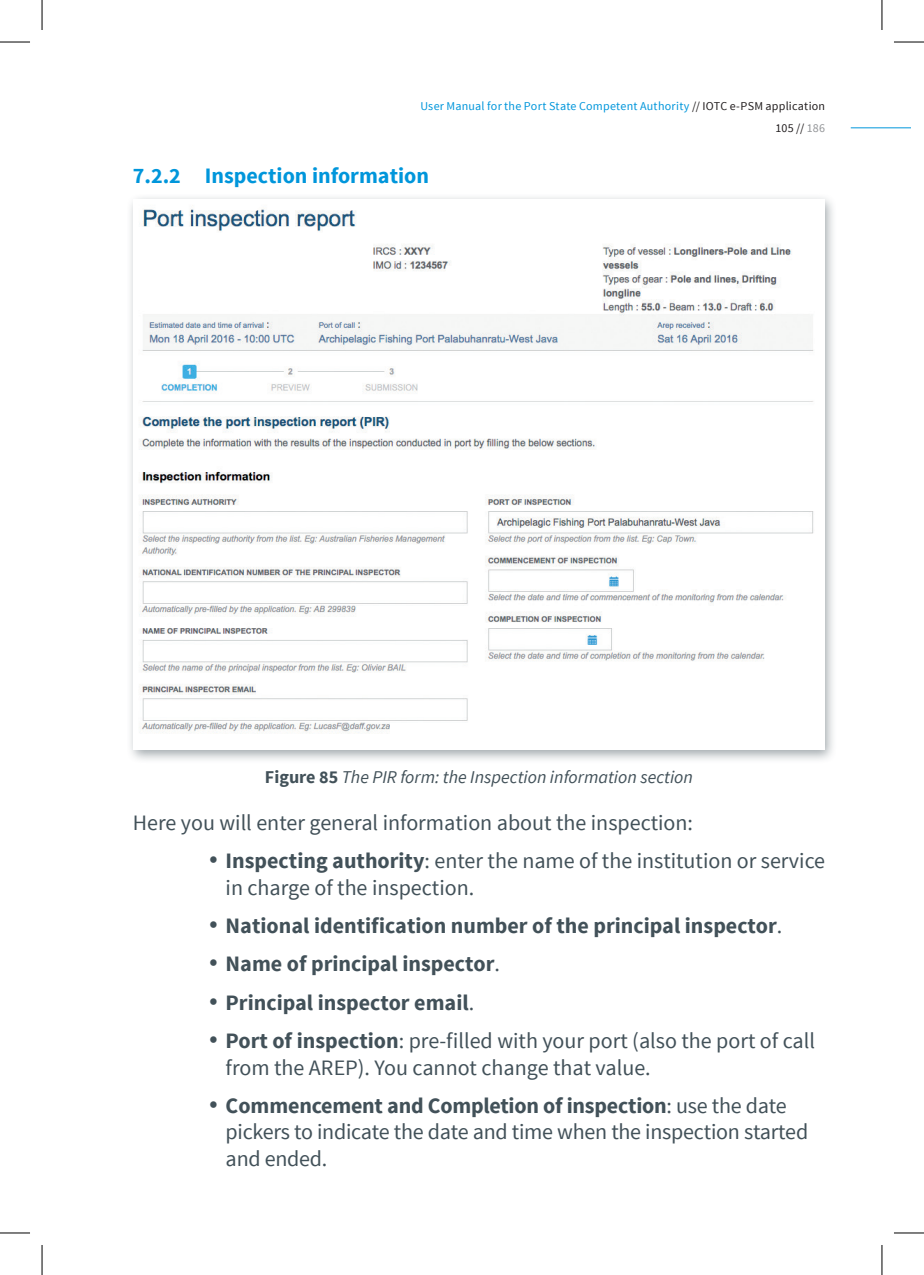
<style>
.page{position:relative;width:924px;height:1275px;background:#fff}
.page>*{position:absolute;margin:0;border:0;box-sizing:border-box;transform-origin:0 0}
.t1{font:22px/26.4px "Source Sans Pro";color:#425159}
.t2{font:700 22px "Source Sans Pro";color:#425159}
.t3{font:700 22px "Source Sans Pro";color:#0096db}
.t4{font:italic 18px "Source Sans Pro";color:#425159}
.t5{font:12px/22px "Source Sans Pro";letter-spacing:.02em;color:#0096db;text-align:right}
.s1{color:#231f20}
.s2{color:#939598}
.s3{font-weight:700;font-style:normal}
.s4{font-weight:700}
.s5{font-weight:400}
</style>
<div class="page">
<hr style="left:850px;top:127px;width:59px;height:1px;background:#0096db">
<div style="left:126px;top:193px;width:710px;height:571px;background:#425159;opacity:.5"></div>
<img style="left:134px;top:199px;width:689px;height:551px">
<hr style="left:0;top:42px;width:30px;height:1px;background:#000">
<hr style="left:893px;top:42px;width:30px;height:1px;background:#000">
<hr style="left:0;top:1232px;width:30px;height:1px;background:#000">
<hr style="left:893px;top:1232px;width:30px;height:1px;background:#000">
<hr style="left:42px;top:0;width:1px;height:30px;background:#000">
<hr style="left:42px;top:1245px;width:1px;height:30px;background:#000">
<hr style="left:881px;top:0;width:1px;height:30px;background:#000">
<hr style="left:881px;top:1245px;width:1px;height:30px;background:#000">
<p class="t5" style="left:420px;top:95px;width:406px">User Manual for the Port State Competent Authority <span class="s1">// IOTC e-PSM application<br>105 //</span> <span class="s2">186</span></p>
<p class="t3" style="left:133px;top:161px;width:297px">7.2.2 Inspection information</p>
<p class="t4" style="left:265px;top:766px;width:429px"><span class="s3">Figure 85</span> The PIR form: the Inspection information section</p>
<p class="t1" style="left:133px;top:809px;width:561px">Here you will enter general information about the inspection:</p>
<p class="t1" style="left:225px;top:848px;width:600px;text-indent:-17px">• <span class="s4">Inspecting authority</span>: enter the name of the institution or service in charge of the inspection.</p>
<p class="t2" style="left:208px;top:911px;width:575px">• National identification number of the principal inspector<span class="s5">.</span></p>
<p class="t2" style="left:208px;top:950px;width:293px">• Name of principal inspector<span class="s5">.</span></p>
<p class="t2" style="left:208px;top:988px;width:267px">• Principal inspector email<span class="s5">.</span></p>
<p class="t1" style="left:225px;top:1028px;width:590px;text-indent:-17px">• <span class="s4">Port of inspection</span>: pre-filled with your port (also the port of call from the AREP). You cannot change that value.</p>
<p class="t1" style="left:225px;top:1093px;width:584px;text-indent:-17px">• <span class="s4">Commencement and Completion of inspection</span>: use the date pickers to indicate the date and time when the inspection started and ended.</p>
</div>
